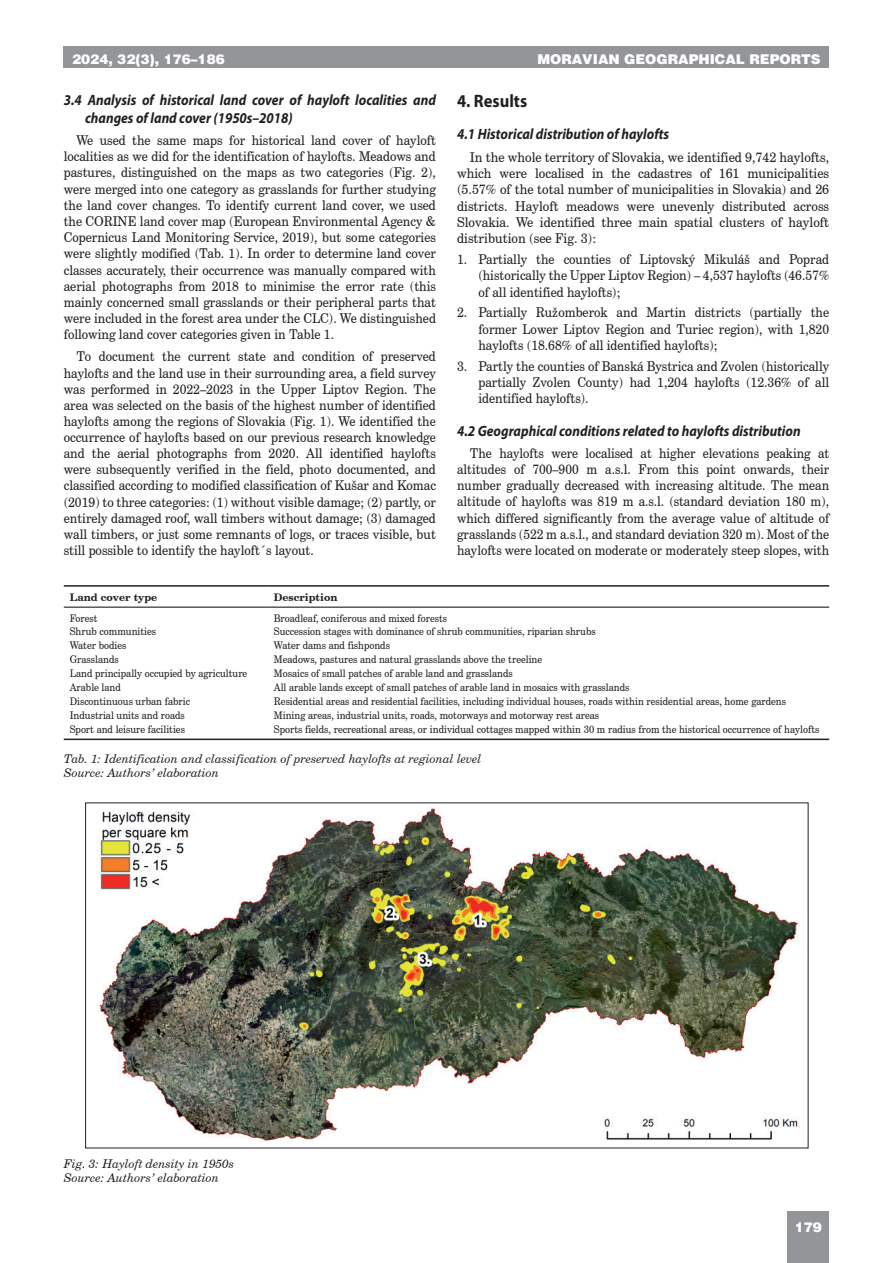
<style>
.page{position:relative;width:893px;height:1263px;background:#fff}
.page>*{position:absolute;margin:0;border:0;box-sizing:border-box;transform-origin:0 0}
.t1{font:700 18px "Myriad Pro";color:#231f20;scale:.92 1}
.t2{font:italic 700 15px/18px "Myriad Pro";color:#231f20;scale:.9 1}
.t3{font:13.5px/16.2px "Century Schoolbook CE";color:#231f20;text-align:justify;scale:.92 1}
.t4{font:13.5px/16.2px "Century Schoolbook CE";color:#231f20;text-align:justify;scale:.91 1}
.t5{font:13.5px/16.4px "Century Schoolbook CE";color:#231f20;text-align:justify;scale:.94 1}
.t6{font:900 13.5px "Switzerland";color:#fff}
.t7{font:italic 12px/14.4px "Century Schoolbook CE";color:#231f20}
.t8{font:10.5px "Century Schoolbook CE";color:#231f20;scale:.92 1}
.t9{font:700 10.5px "Century Schoolbook CE";color:#231f20}
</style>
<div class="page">
<div style="left:64px;top:47px;width:765px;height:21px;background:#939598"></div>
<div style="left:787px;top:1212px;width:42px;height:51px;background:#939598"></div>
<hr style="left:64px;top:585px;width:204px;height:2px;background:#231f20">
<hr style="left:268px;top:585px;width:561px;height:2px;background:#231f20">
<hr style="left:64px;top:739px;width:204px;height:1px;background:#231f20">
<hr style="left:268px;top:739px;width:561px;height:1px;background:#231f20">
<hr style="left:64px;top:607px;width:204px;height:1px;background:#231f20">
<hr style="left:268px;top:607px;width:561px;height:1px;background:#231f20">
<img style="left:98px;top:806px;width:701px;height:335px">
<p class="t6" style="left:72px;top:51px;width:154px">2024, 32(3), 176–186</p>
<p class="t6" style="left:537px;top:51px;width:285px">MORAVIAN GEOGRAPHICAL REPORTS</p>
<p class="t2" style="left:85px;top:90px;width:391px;text-indent:-21px">3.4 Analysis of historical land cover of hayloft localities and changes of land cover (1950s–2018)</p>
<p class="t3" style="left:64px;top:132px;width:406px;text-indent:13px">We used the same maps for historical land cover of hayloft localities as we did for the identification of haylofts. Meadows and pastures, distinguished on the maps as two categories (Fig. 2), were merged into one category as grasslands for further studying the land cover changes. To identify current land cover, we used the CORINE land cover map (European Environmental Agency &amp; Copernicus Land Monitoring Service, 2019), but some categories were slightly modified (Tab. 1). In order to determine land cover classes accurately, their occurrence was manually compared with aerial photographs from 2018 to minimise the error rate (this mainly concerned small grasslands or their peripheral parts that were included in the forest area under the CLC). We distinguished following land cover categories given in Table 1.</p>
<p class="t3" style="left:64px;top:348px;width:406px;text-indent:13px">To document the current state and condition of preserved haylofts and the land use in their surrounding area, a field survey was performed in 2022–2023 in the Upper Liptov Region. The area was selected on the basis of the highest number of identified haylofts among the regions of Slovakia (Fig. 1). We identified the occurrence of haylofts based on our previous research knowledge and the aerial photographs from 2020. All identified haylofts were subsequently verified in the field, photo documented, and classified according to modified classification of Kušar and Komac (2019) to three categories: (1) without visible damage; (2) partly, or entirely damaged roof, wall timbers without damage; (3) damaged wall timbers, or just some remnants of logs, or traces visible, but still possible to identify the hayloft´s layout.</p>
<h1 class="t1" style="left:457px;top:89px;width:78px">4. Results</h1>
<p class="t2" style="left:457px;top:125px;width:237px">4.1 Historical distribution of haylofts</p>
<p class="t5" style="left:457px;top:148px;width:397px;text-indent:13px">In the whole territory of Slovakia, we identified 9,742 haylofts, which were localised in the cadastres of 161 municipalities (5.57% of the total number of municipalities in Slovakia) and 26 districts. Hayloft meadows were unevenly distributed across Slovakia. We identified three main spatial clusters of hayloft distribution (see Fig. 3):</p>
<p class="t3" style="left:478px;top:251px;width:383px;text-indent:-21px">1. Partially the counties of Liptovský Mikuláš and Poprad (historically the Upper Liptov Region) – 4,537 haylofts (46.57% of all identified haylofts);</p>
<p class="t3" style="left:478px;top:304px;width:383px;text-indent:-21px">2. Partially Ružomberok and Martin districts (partially the former Lower Liptov Region and Turiec region), with 1,820 haylofts (18.68% of all identified haylofts);</p>
<p class="t3" style="left:478px;top:357px;width:383px;text-indent:-21px">3. Partly the counties of Banská Bystrica and Zvolen (historically partially Zvolen County) had 1,204 haylofts (12.36% of all identified haylofts).</p>
<p class="t2" style="left:457px;top:421px;width:383px">4.2 Geographical conditions related to haylofts distribution</p>
<p class="t4" style="left:457px;top:445px;width:410px;text-indent:13px">The haylofts were localised at higher elevations peaking at altitudes of 700–900 m a.s.l. From this point onwards, their number gradually decreased with increasing altitude. The mean altitude of haylofts was 819 m a.s.l. (standard deviation 180 m), which differed significantly from the average value of altitude of grasslands (522 m a.s.l., and standard deviation 320 m). Most of the haylofts were located on moderate or moderately steep slopes, with</p>
<p class="t9" style="left:70px;top:590px;width:89px">Land cover type</p>
<p class="t9" style="left:274px;top:590px;width:65px">Description</p>
<p class="t8" style="left:70px;top:611px;width:32px">Forest</p>
<p class="t8" style="left:274px;top:611px;width:190px">Broadleaf, coniferous and mixed forests</p>
<p class="t8" style="left:70px;top:625px;width:95px">Shrub communities</p>
<p class="t8" style="left:274px;top:625px;width:351px">Succession stages with dominance of shrub communities, riparian shrubs</p>
<p class="t8" style="left:70px;top:639px;width:63px">Water bodies</p>
<p class="t8" style="left:274px;top:639px;width:128px">Water dams and fishponds</p>
<p class="t8" style="left:70px;top:653px;width:55px">Grasslands</p>
<p class="t8" style="left:274px;top:653px;width:293px">Meadows, pastures and natural grasslands above the treeline</p>
<p class="t8" style="left:70px;top:667px;width:195px">Land principally occupied by agriculture</p>
<p class="t8" style="left:274px;top:667px;width:261px">Mosaics of small patches of arable land and grasslands</p>
<p class="t8" style="left:70px;top:681px;width:57px">Arable land</p>
<p class="t8" style="left:274px;top:681px;width:388px">All arable lands except of small patches of arable land in mosaics with grasslands</p>
<p class="t8" style="left:70px;top:695px;width:132px">Discontinuous urban fabric</p>
<p class="t8" style="left:274px;top:695px;width:558px">Residential areas and residential facilities, including individual houses, roads within residential areas, home gardens</p>
<p class="t8" style="left:70px;top:709px;width:126px">Industrial units and roads</p>
<p class="t8" style="left:274px;top:709px;width:355px">Mining areas, industrial units, roads, motorways and motorway rest areas</p>
<p class="t8" style="left:70px;top:723px;width:127px">Sport and leisure facilities</p>
<p class="t8" style="left:274px;top:723px;width:594px">Sports fields, recreational areas, or individual cottages mapped within 30 m radius from the historical occurrence of haylofts</p>
<p class="t7" style="left:64px;top:751px;width:419px">Tab. 1: Identification and classification of preserved haylofts at regional level<br>Source: Authors’ elaboration</p>
<p class="t7" style="left:64px;top:1156px;width:172px">Fig. 3: Hayloft density in 1950s<br>Source: Authors’ elaboration</p>
<p class="t6" style="left:795px;top:1219px;width:29px">179</p>
</div>
